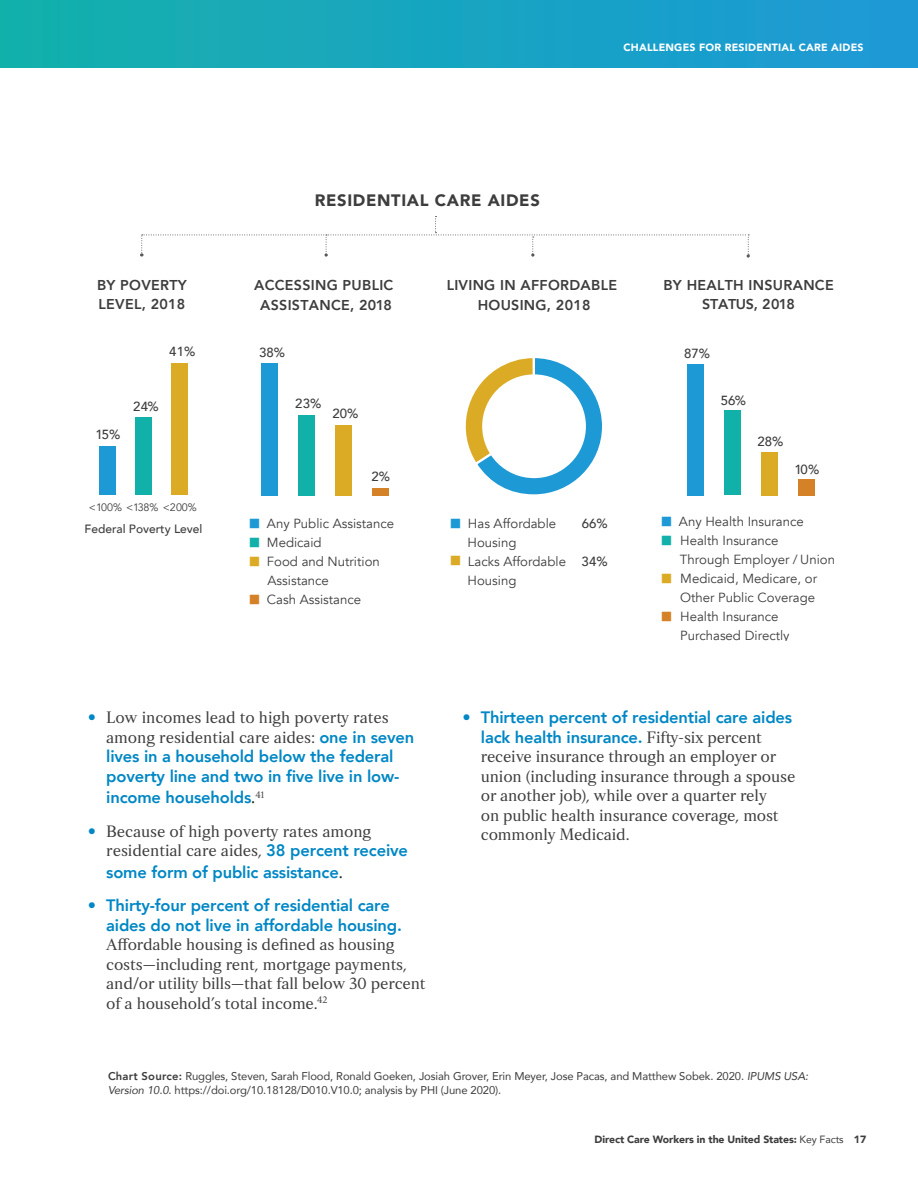
<style>
.page{position:relative;width:918px;height:1188px;background:#fff}
.page>*{position:absolute;margin:0;border:0;box-sizing:border-box;transform-origin:0 0}
.Body{font:16.5px/19.5px "Strato Pro";letter-spacing:-.01em;color:#3d3d3d}
.Body-2{font:800 16.5px/19.5px "Avenir";letter-spacing:-.01em;color:#0087c5}
.Chart_head{font:900 16.5px "Avenir";letter-spacing:.04em;color:#3d3d3d}
.t1{font:800 14.25px/19.5px "Avenir";letter-spacing:.02em;color:#3d3d3d;text-align:center}
.t2{font:13.2px/19px "Avenir";color:#3d3d3d}
.t3{font:500 13.2px "Avenir";color:#3d3d3d}
.t4{font:500 12px "Avenir";color:#3d3d3d}
.Chart_source{font:11.25px/13.5px "Avenir";letter-spacing:-.01em;color:#3d3d3d}
.t5{font:10.8px "Avenir";letter-spacing:-.01em;color:#3d3d3d}
.t6{font:900 10.5px "Avenir";letter-spacing:-.01em;color:#3d3d3d}
.Head_1{font:900 10.5px "Avenir";letter-spacing:.02em;color:#fff}
.s1{font-family:"Meta Head OT";font-size:26.4px;color:#1d99d6}
.s2{font-family:"Meta Head OT";font-size:26.4px;color:#11b1aa}
.s3{font-family:"Meta Head OT";font-size:26.4px;color:#dcab26}
.s4{font-family:"Meta Head OT";font-size:26.4px;color:#d58128}
.s5{font-weight:500}
.s6{font-family:"Strato Pro";font-weight:400;color:#3d3d3d}
.s7{font-family:"Minion Pro";font-weight:400;font-size:18px;color:#231f20}
.s8{font-family:"Avenir";font-weight:800;color:#0087c5}
.s9{font-weight:800}
.s10{font-style:italic}
.s11{font-weight:400}
</style>
<div class="page">
<div style="left:0;top:0;width:918px;height:68px;background:linear-gradient(to right,#14b0ab,#1d99d7)"></div>
<div style="left:372px;top:488px;width:17px;height:8px;background:#d58128"></div>
<div style="left:298px;top:415px;width:17px;height:81px;background:#11b1aa"></div>
<div style="left:335px;top:425px;width:17px;height:71px;background:#dcab26"></div>
<div style="left:261px;top:363px;width:17px;height:133px;background:#1d99d6"></div>
<div style="left:799px;top:479px;width:16px;height:16px;background:#d58128"></div>
<div style="left:724px;top:410px;width:16px;height:85px;background:#11b1aa"></div>
<div style="left:761px;top:452px;width:17px;height:43px;background:#dcab26"></div>
<div style="left:687px;top:364px;width:16px;height:131px;background:#1d99d6"></div>
<svg style="left:140px;top:216px;width:610px;height:42px"></svg>
<div style="left:171px;top:363px;width:17px;height:131px;background:#dcab26"></div>
<div style="left:135px;top:417px;width:17px;height:77px;background:#11b1aa"></div>
<div style="left:99px;top:446px;width:17px;height:48px;background:#1d99d6"></div>
<svg style="left:465px;top:358px;width:137px;height:137px"></svg>
<div style="left:482px;top:374px;width:104px;height:104px;background:#fff;border-radius:50%"></div>
<p class="Head_1" style="left:623px;top:38px;width:242px">CHALLENGES FOR RESIDENTIAL CARE AIDES</p>
<p class="t1" style="left:97px;top:275px;width:91px;text-align:left">BY POVERTY<br>LEVEL, 2018</p>
<p class="t3" style="left:169px;top:340px;width:28px">41%</p>
<p class="t3" style="left:96px;top:423px;width:26px">15%</p>
<p class="t3" style="left:133px;top:395px;width:27px">24%</p>
<p class="t5" style="left:89px;top:501px;width:109px">&lt;100% &lt;138% &lt;200%</p>
<p class="t4" style="left:84px;top:518px;width:120px">Federal Poverty Level</p>
<p class="Chart_head" style="left:315px;top:186px;width:226px">RESIDENTIAL CARE AIDES</p>
<p class="t1" style="left:254px;top:275px;width:141px">ACCESSING PUBLIC<br>ASSISTANCE, 2018</p>
<p class="t3" style="left:259px;top:341px;width:27px">38%</p>
<p class="t3" style="left:295px;top:392px;width:27px">23%</p>
<p class="t3" style="left:332px;top:402px;width:27px">20%</p>
<p class="t3" style="left:371px;top:465px;width:20px">2%</p>
<p class="t2" style="left:248px;top:514px;width:147px"><span class="s1">▪</span> Any Public Assistance</p>
<p class="t2" style="left:248px;top:533px;width:75px"><span class="s2">▪</span> Medicaid</p>
<p class="t2" style="left:268px;top:552px;width:114px;text-indent:-19px"><span class="s3">▪</span> Food and Nutrition<br>Assistance</p>
<p class="t2" style="left:248px;top:590px;width:114px"><span class="s4">▪</span> Cash Assistance</p>
<p class="t1" style="left:447px;top:275px;width:172px">LIVING IN AFFORDABLE<br>HOUSING, 2018</p>
<p class="t2" style="left:449px;top:514px;width:108px"><span class="s1">▪</span> Has Affordable</p>
<p class="t3" style="left:582px;top:512px;width:27px">66%</p>
<p class="t2" style="left:468px;top:533px;width:50px">Housing</p>
<p class="t2" style="left:468px;top:552px;width:142px;text-indent:-18px"><span class="s3">▪</span> Lacks Affordable <span class="s5">34%<br></span>Housing</p>
<p class="t1" style="left:663px;top:275px;width:172px">BY HEALTH INSURANCE<br>STATUS, 2018</p>
<p class="t3" style="left:684px;top:342px;width:27px">87%</p>
<p class="t3" style="left:721px;top:389px;width:27px">56%</p>
<p class="t3" style="left:758px;top:430px;width:27px">28%</p>
<p class="t3" style="left:795px;top:458px;width:26px">10%</p>
<p class="t2" style="left:660px;top:512px;width:145px"><span class="s1">▪</span> Any Health Insurance</p>
<p class="t2" style="left:680px;top:531px;width:157px;text-indent:-20px"><span class="s2">▪</span> Health Insurance<br>Through Employer / Union</p>
<p class="t2" style="left:660px;top:569px;width:158px;text-align:right"><span class="s3">▪</span> Medicaid, Medicare, or<br>Other Public Coverage</p>
<p class="t2" style="left:680px;top:607px;width:111px;text-indent:-20px"><span class="s4">▪</span> Health Insurance<br>Purchased Directly</p>
<p class="Body-2" style="left:106px;top:708px;width:310px;text-indent:-19px">• <span class="s6">Low incomes lead to high poverty rates among residential care aides:</span> one in seven lives in a household below the federal poverty line and two in five live in low-</p>
<p class="Body-2" style="left:106px;top:788px;width:159px">income households<span class="s7">.</span><sup>41</sup></p>
<p class="Body" style="left:106px;top:821px;width:303px;text-indent:-19px"><span class="s8">•</span> Because of high poverty rates among residential care aides, <span class="s8">38 percent receive</span></p>
<p class="Body-2" style="left:106px;top:863px;width:238px">some form of public assistance<span class="s7">.</span></p>
<p class="Body" style="left:106px;top:895px;width:321px;text-indent:-19px"><span class="s8">• Thirty-four percent of residential care aides do not live in affordable housing.<br></span>Affordable housing is defined as housing costs—including rent, mortgage payments, and/or utility bills—that fall below 30 percent of a household’s total income.<sup>42</sup></p>
<p class="Body" style="left:481px;top:708px;width:316px;text-indent:-19px"><span class="s8">• Thirteen percent of residential care aides lack health insurance.</span> Fifty-six percent receive insurance through an employer or union (including insurance through a spouse or another job), while over a quarter rely<br>on public health insurance coverage, most commonly Medicaid.</p>
<p class="Chart_source" style="left:108px;top:1069px;width:702px"><span class="s9">Chart Source:</span> Ruggles, Steven, Sarah Flood, Ronald Goeken, Josiah Grover, Erin Meyer, Jose Pacas, and Matthew Sobek. 2020. <span class="s10">IPUMS USA:<br>Version 10.0</span>. https://doi.org/10.18128/D010.V10.0; analysis by PHI (June 2020).</p>
<p class="t6" style="left:595px;top:1130px;width:273px">Direct Care Workers in the United States: <span class="s11">Key Facts</span> 17</p>
</div>
